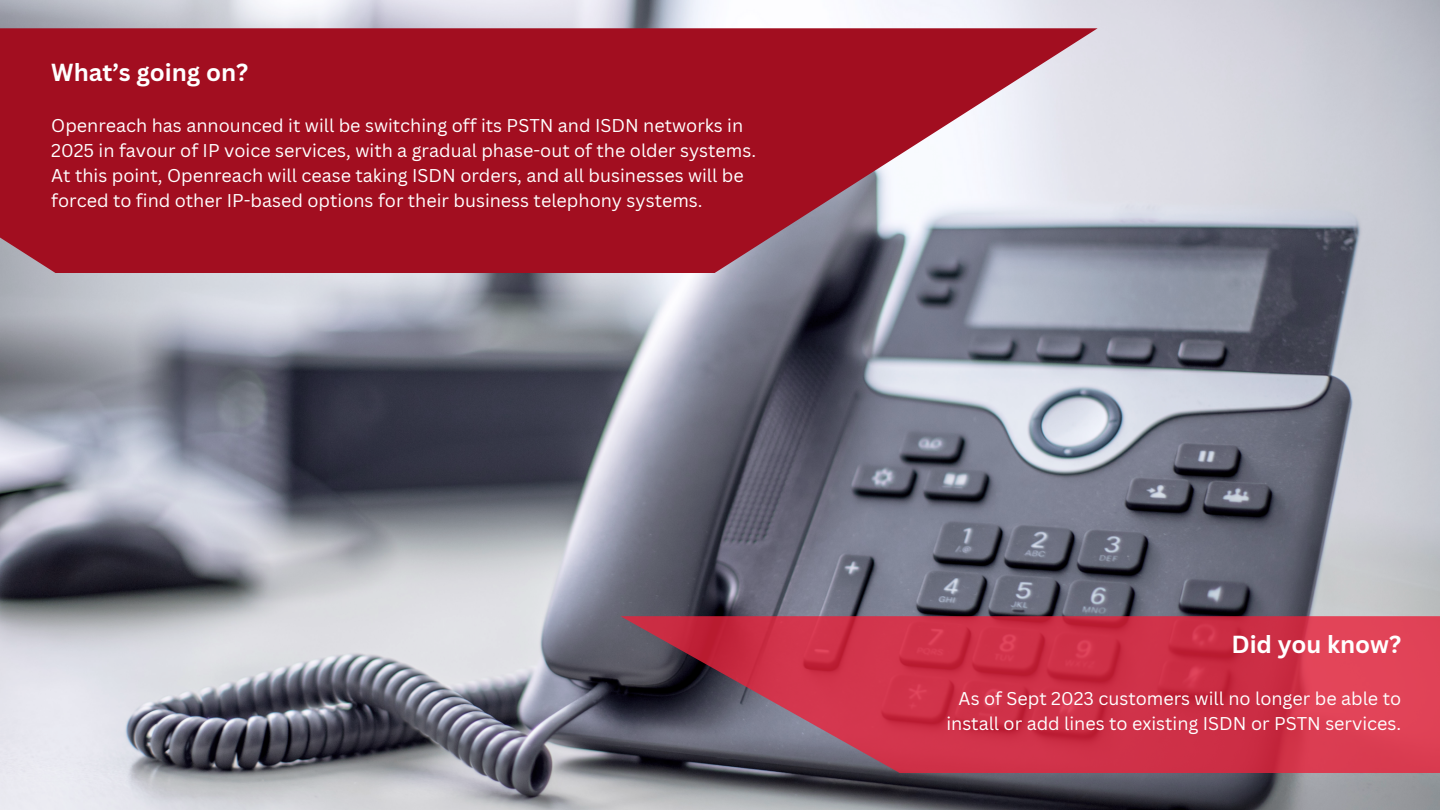
<style>
.page{position:relative;width:1440px;height:810px;background:#fff}
.page>*{position:absolute;margin:0;border:0;box-sizing:border-box;transform-origin:0 0}
.t1{font:700 85px "TT Hoves";color:#fff}
.t2{font:700 24px "Canva Sans";color:#fff}
.t3{font:18px/24.8px "Canva Sans";color:#fff}
</style>
<div class="page">
<img style="left:0;top:0;width:1440px;height:810px">
<svg style="left:0;top:28px;width:1098px;height:245px;background:#a72e3f"></svg>
<svg style="left:620px;top:616px;width:820px;height:157px;background:#b9374c"></svg>
<p class="t2" style="left:51px;top:55px;width:199px">What’s going on?</p>
<p class="t3" style="left:51px;top:113px;width:706px">Openreach has announced it will be switching off its PSTN and ISDN networks in 2025 in favour of IP voice services, with a gradual phase-out of the older systems.<br>At this point, Openreach will cease taking ISDN orders, and all businesses will be forced to find other IP-based options for their business telephony systems.</p>
<p class="t1" style="left:107px;top:74px;width:316px">Agenda</p>
<p class="t2" style="left:1231px;top:627px;width:171px">Did you know?</p>
<p class="t3" style="left:959px;top:685px;width:444px">As of Sept 2023 customers will no longer be able to</p>
<p class="t3" style="left:946px;top:710px;width:456px">install or add lines to existing ISDN or PSTN services.</p>
</div>
